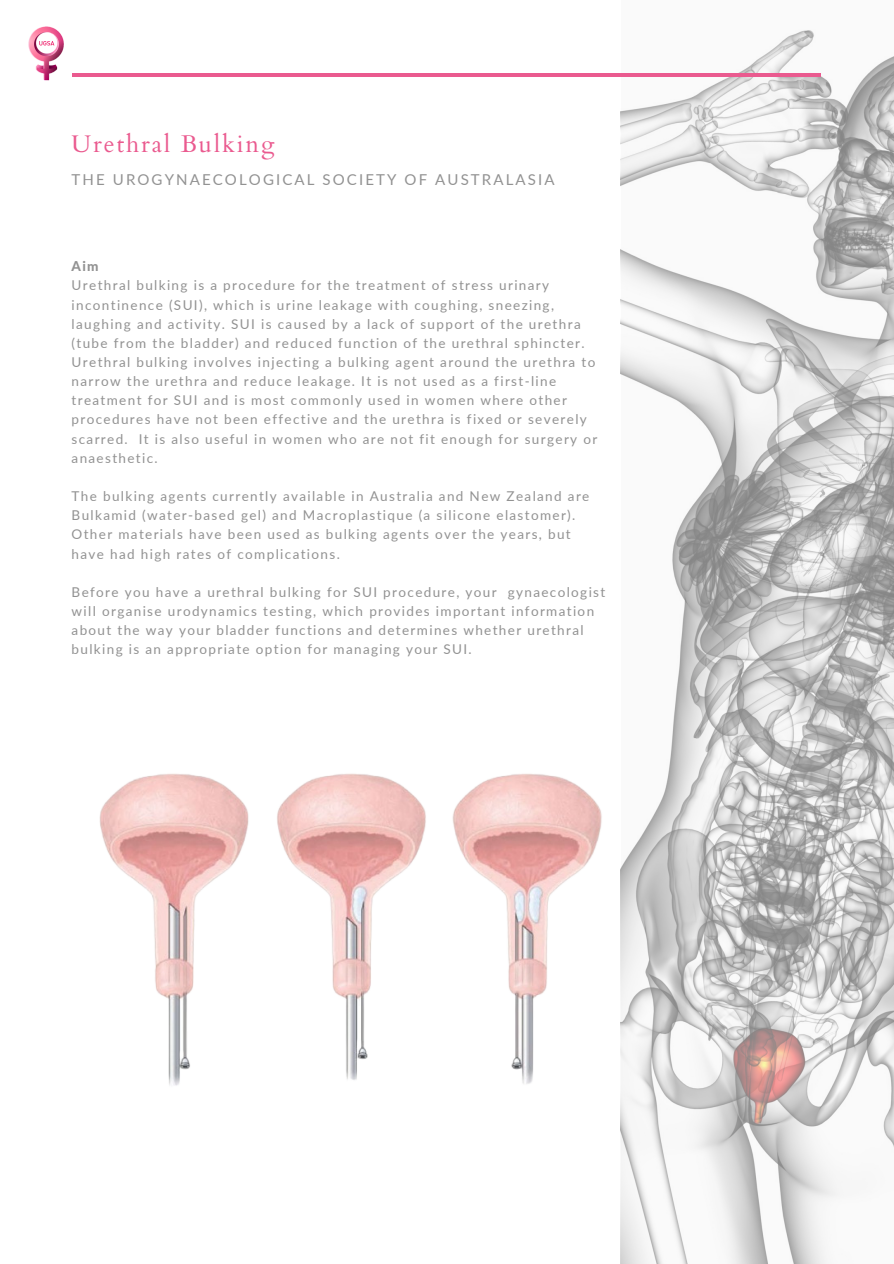
<style>
.page{position:relative;width:894px;height:1264px;background:#fff}
.page>*{position:absolute;margin:0;border:0;box-sizing:border-box;transform-origin:0 0}
.t1{font:24px "Cardo";letter-spacing:.08em;color:#ea5a8f}
.t2{font:15px "Lato";letter-spacing:.14em;color:#929292}
.t3{font:13.5px/19.2px "Lato";letter-spacing:.1em;color:#929292}
.t4{font:800 13.5px "Lato";color:#929292}
</style>
<div class="page">
<img style="left:620px;top:30px;width:273px;height:1233px">
<hr style="left:72px;top:74px;width:748px;height:3px;background:#ea5a8f">
<img style="left:28px;top:26px;width:36px;height:55px">
<img style="left:99px;top:773px;width:503px;height:313px">
<p class="t1" style="left:72px;top:128px;width:204px">Urethral Bulking</p>
<p class="t2" style="left:72px;top:170px;width:484px">THE UROGYNAECOLOGICAL SOCIETY OF AUSTRALASIA</p>
<p class="t4" style="left:72px;top:258px;width:29px">Aim</p>
<p class="t3" style="left:72px;top:275px;width:527px">Urethral bulking is a procedure for the treatment of stress urinary incontinence (SUI), which is urine leakage with coughing, sneezing, laughing and activity. SUI is caused by a lack of support of the urethra (tube from the bladder) and reduced function of the urethral sphincter.<br>Urethral bulking involves injecting a bulking agent around the urethra to narrow the urethra and reduce leakage. It is not used as a first-line treatment for SUI and is most commonly used in women where other procedures have not been effective and the urethra is fixed or severely scarred. It is also useful in women who are not fit enough for surgery or anaesthetic.</p>
<p class="t3" style="left:72px;top:486px;width:519px">The bulking agents currently available in Australia and New Zealand are Bulkamid (water-based gel) and Macroplastique (a silicone elastomer).<br>Other materials have been used as bulking agents over the years, but have had high rates of complications.</p>
<p class="t3" style="left:72px;top:582px;width:535px">Before you have a urethral bulking for SUI procedure, your gynaecologist will organise urodynamics testing, which provides important information about the way your bladder functions and determines whether urethral bulking is an appropriate option for managing your SUI.</p>
</div>
